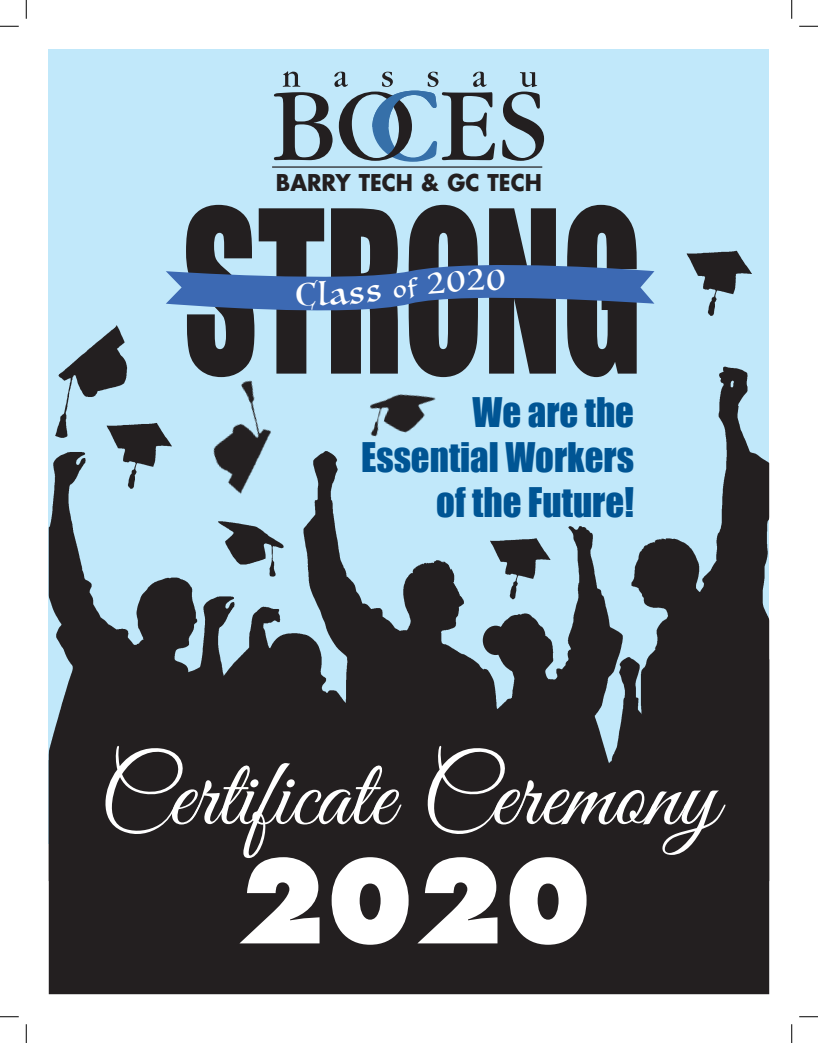
<style>
.page{position:relative;width:818px;height:1043px;background:#fff}
.page>*{position:absolute;margin:0;border:0;box-sizing:border-box;transform-origin:0 0}
.t1{font:209px "Impact";color:#231f20;scale:.7 1}
.t2{font:800 112.5px "Futura";color:#fff;scale:.95 1}
.t3{font:97.5px "Great Vibes";color:#fff}
.t4{font:37.5px/45px "Impact";color:#005594;text-align:right}
.t5{font:700 22.5px "Futura";color:#231f20;scale:.95 1}
</style>
<div class="page">
<div style="left:49px;top:49px;width:720px;height:794px;background:#c1e8fa"></div>
<img style="left:49px;top:366px;width:720px;height:293px">
<img style="left:182px;top:584px;width:62px;height:75px">
<img style="left:48px;top:309px;width:104px;height:137px">
<img style="left:166px;top:366px;width:140px;height:152px">
<img style="left:584px;top:647px;width:70px;height:12px">
<div style="left:482px;top:625px;width:26px;height:30px;background:#231f20;border-radius:50%"></div>
<img style="left:483px;top:530px;width:74px;height:74px">
<img style="left:100px;top:415px;width:79px;height:79px">
<img style="left:686px;top:250px;width:66px;height:66px">
<img style="left:208px;top:514px;width:84px;height:68px">
<img style="left:352px;top:375px;width:92px;height:81px">
<div style="left:49px;top:659px;width:720px;height:335px;background:#231f20"></div>
<svg style="left:502px;top:72px;width:42px;height:89px"></svg>
<svg style="left:274px;top:71px;width:221px;height:91px"></svg>
<hr style="left:184px;top:949px;width:450px;height:1px;background:#231f20">
<hr style="left:272px;top:166px;width:270px;height:2px;background:#231f20">
<svg style="left:0;top:25px;width:19px;height:2px"></svg>
<svg style="left:799px;top:25px;width:19px;height:2px"></svg>
<svg style="left:0;top:1016px;width:19px;height:1px"></svg>
<svg style="left:799px;top:1016px;width:19px;height:1px"></svg>
<svg style="left:25px;top:0;width:2px;height:19px"></svg>
<svg style="left:25px;top:1024px;width:2px;height:18px"></svg>
<svg style="left:791px;top:0;width:1px;height:19px"></svg>
<svg style="left:791px;top:1024px;width:1px;height:18px"></svg>
<svg style="left:166px;top:265px;width:488px;height:46px"></svg>
<p class="t5" style="left:276px;top:167px;width:281px">BARRY TECH &amp; GC TECH</p>
<h1 class="t1" style="left:182px;top:129px;width:658px">STRONG</h1>
<p class="t4" style="left:361px;top:389px;width:274px">We are the<br>Essential Workers of the Future!</p>
<h3 class="t3" style="left:100px;top:741px;width:620px">Certificate Ceremony</h3>
<h2 class="t2" style="left:237px;top:832px;width:376px">2020</h2>
</div>
